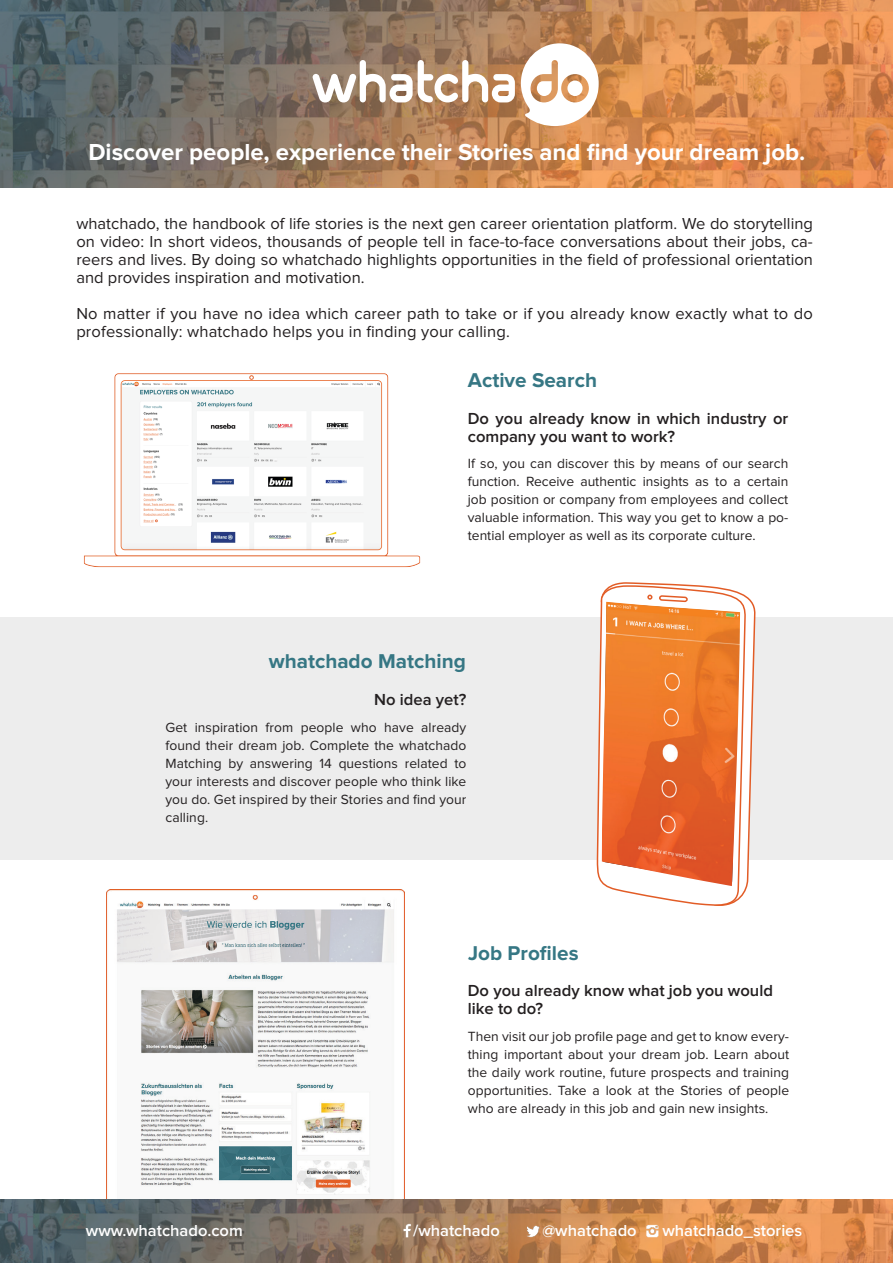
<style>
.page{position:relative;width:893px;height:1263px;background:#fff}
.page>*{position:absolute;margin:0;border:0;box-sizing:border-box;transform-origin:0 0}
.t1{font:700 24px "Proxima Nova";color:#fff}
.t2{font:700 20.7px "Proxima Nova";color:#367784}
.t3{font:600 16.65px/18px "Proxima Nova";color:#231f20}
.t4{font:16.5px/18px "Proxima Nova";letter-spacing:.01em;color:#231f20;text-align:justify}
.t5{font:600 16.5px "Proxima Nova";color:#fff}
.t6{font:13.8px/18px "Proxima Nova";letter-spacing:.005em;color:#231f20;text-align:justify}
</style>
<div class="page">
<img style="left:0;top:0;width:893px;height:187px">
<svg style="left:313px;top:43px;width:286px;height:83px"></svg>
<div style="left:0;top:617px;width:893px;height:243px;background:#ededed"></div>
<img style="left:83px;top:373px;width:338px;height:195px">
<img style="left:106px;top:890px;width:299px;height:309px">
<img style="left:0;top:1199px;width:893px;height:64px">
<img style="left:402px;top:1223px;width:9px;height:16px">
<img style="left:525px;top:1222px;width:17px;height:18px">
<img style="left:644px;top:1222px;width:16px;height:17px">
<svg style="left:614px;top:582px;width:141px;height:305px"></svg>
<svg style="left:596px;top:584px;width:151px;height:322px"></svg>
<svg style="left:602px;top:595px;width:137px;height:7px"></svg>
<img style="left:602px;top:602px;width:138px;height:284px">
<p class="t1" style="left:88px;top:141px;width:718px">Discover people, experience their Stories and find your dream job.</p>
<p class="t4" style="left:76px;top:216px;width:738px">whatchado, the handbook of life stories is the next gen career orientation platform. We do storytelling on video: In short videos, thousands of people tell in face-to-face conversations about their jobs, ca&shy;reers and lives. By doing so whatchado highlights opportunities in the field of professional orientation and provides inspiration and motivation.</p>
<p class="t4" style="left:76px;top:306px;width:738px">No matter if you have no idea which career path to take or if you already know exactly what to do professionally: whatchado helps you in finding your calling.</p>
<p class="t2" style="left:468px;top:370px;width:131px">Active Search</p>
<p class="t3" style="left:468px;top:410px;width:322px">Do you already know in which industry or company you want to work?</p>
<p class="t6" style="left:468px;top:455px;width:322px">If so, you can discover this by means of our search function. Receive authentic insights as to a certain job position or company from employees and collect valuable information. This way you get to know a po&shy;tential employer as well as its corporate culture.</p>
<p class="t2" style="left:269px;top:652px;width:199px">whatchado Matching</p>
<p class="t3" style="left:374px;top:692px;width:94px">No idea yet?</p>
<p class="t6" style="left:165px;top:719px;width:302px">Get inspiration from people who have already found their dream job. Complete the whatchado Matching by answering 14 questions related to your interests and discover people who think like you do. Get inspired by their Stories and find your calling.</p>
<p class="t2" style="left:468px;top:944px;width:112px">Job Profiles</p>
<p class="t3" style="left:468px;top:982px;width:307px">Do you already know what job you would like to do?</p>
<p class="t6" style="left:468px;top:1028px;width:323px">Then visit our job profile page and get to know every&shy;thing important about your dream job. Learn about the daily work routine, future prospects and training opportunities. Take a look at the Stories of people who are already in this job and gain new insights.</p>
<p class="t5" style="left:86px;top:1223px;width:158px">www.whatchado.com</p>
<p class="t5" style="left:413px;top:1223px;width:88px">/whatchado</p>
<p class="t5" style="left:542px;top:1223px;width:96px">@whatchado</p>
<p class="t5" style="left:662px;top:1223px;width:141px">whatchado_stories</p>
</div>
